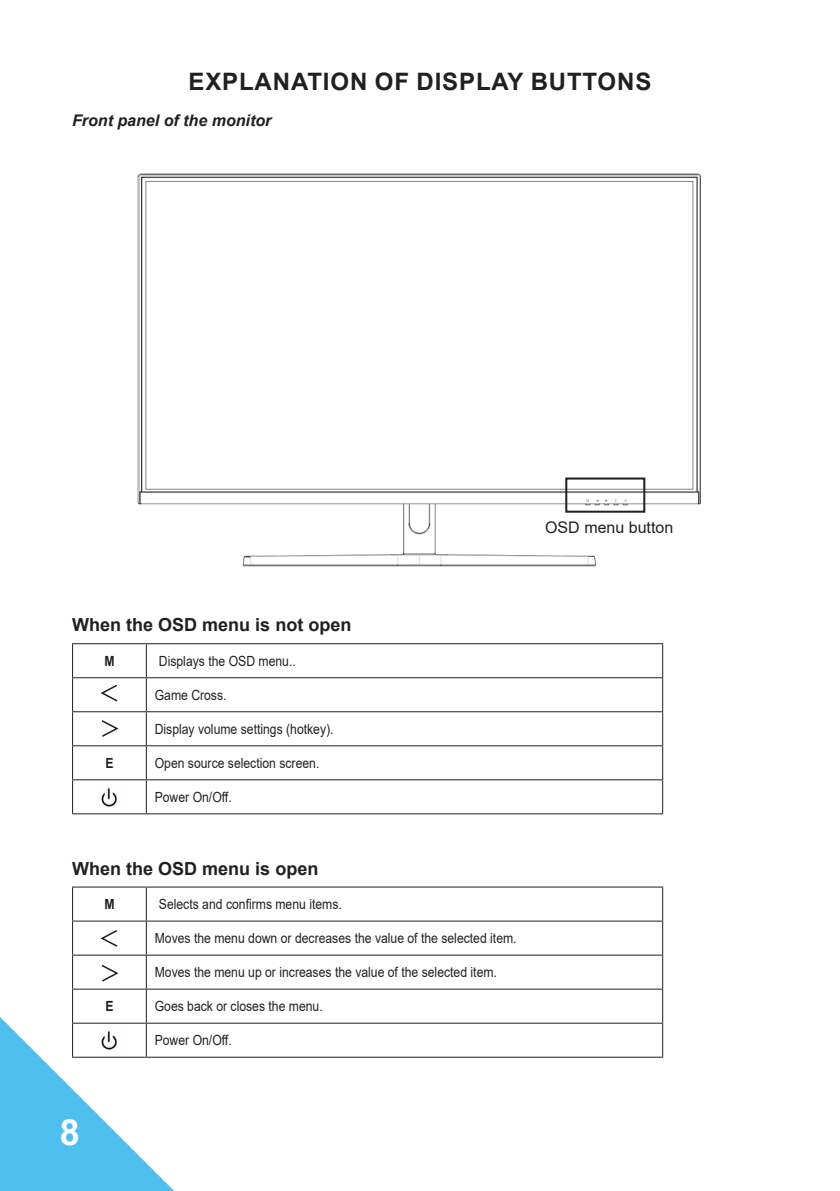
<style>
.page{position:relative;width:840px;height:1191px;background:#fff}
.page>*{position:absolute;margin:0;border:0;box-sizing:border-box;transform-origin:0 0}
.t1{font:700 36px "Arial";color:#fff}
.Titre{font:700 24px "Arial";letter-spacing:.035em;color:#231f20}
.Sous_Titre{font:700 18px "Arial";color:#231f20}
.Body{font:italic 700 16px "Arial";color:#231f20}
.Body-2{font:16px "Arial";color:#231f20}
.Body_tableau{font:14px "Arial";color:#231f20;scale:.87 1}
.Body_tableau-2{font:700 14px "Arial";color:#231f20;scale:.87 1}
</style>
<div class="page">
<svg style="left:0;top:1017px;width:200px;height:174px;fill:#4ebfee"></svg>
<img style="left:137px;top:173px;width:564px;height:394px">
<svg style="left:73px;top:644px;width:588px;height:33px"></svg>
<svg style="left:73px;top:678px;width:588px;height:135px"></svg>
<hr style="left:72px;top:643px;width:74px;height:1px;background:#231f20">
<hr style="left:72px;top:644px;width:1px;height:33px;background:#231f20">
<hr style="left:146px;top:643px;width:516px;height:1px;background:#231f20">
<hr style="left:146px;top:644px;width:1px;height:33px;background:#231f20">
<hr style="left:661px;top:644px;width:1px;height:33px;background:#231f20">
<hr style="left:72px;top:677px;width:74px;height:1px;background:#231f20">
<hr style="left:72px;top:678px;width:1px;height:33px;background:#231f20">
<hr style="left:146px;top:677px;width:516px;height:1px;background:#231f20">
<hr style="left:146px;top:678px;width:1px;height:33px;background:#231f20">
<hr style="left:661px;top:678px;width:1px;height:33px;background:#231f20">
<hr style="left:72px;top:711px;width:74px;height:1px;background:#231f20">
<hr style="left:72px;top:712px;width:1px;height:33px;background:#231f20">
<hr style="left:146px;top:711px;width:516px;height:1px;background:#231f20">
<hr style="left:146px;top:712px;width:1px;height:33px;background:#231f20">
<hr style="left:661px;top:712px;width:1px;height:33px;background:#231f20">
<hr style="left:72px;top:745px;width:74px;height:1px;background:#231f20">
<hr style="left:72px;top:746px;width:1px;height:33px;background:#231f20">
<hr style="left:146px;top:745px;width:516px;height:1px;background:#231f20">
<hr style="left:146px;top:746px;width:1px;height:33px;background:#231f20">
<hr style="left:661px;top:746px;width:1px;height:33px;background:#231f20">
<hr style="left:72px;top:779px;width:74px;height:1px;background:#231f20">
<hr style="left:72px;top:780px;width:1px;height:33px;background:#231f20">
<hr style="left:146px;top:779px;width:516px;height:1px;background:#231f20">
<hr style="left:146px;top:780px;width:1px;height:33px;background:#231f20">
<hr style="left:661px;top:780px;width:1px;height:33px;background:#231f20">
<hr style="left:72px;top:813px;width:74px;height:1px;background:#231f20">
<hr style="left:146px;top:813px;width:516px;height:1px;background:#231f20">
<svg style="left:73px;top:887px;width:588px;height:33px"></svg>
<svg style="left:73px;top:921px;width:588px;height:135px"></svg>
<hr style="left:72px;top:886px;width:74px;height:1px;background:#231f20">
<hr style="left:72px;top:887px;width:1px;height:33px;background:#231f20">
<hr style="left:146px;top:886px;width:516px;height:1px;background:#231f20">
<hr style="left:146px;top:887px;width:1px;height:33px;background:#231f20">
<hr style="left:661px;top:887px;width:1px;height:33px;background:#231f20">
<hr style="left:72px;top:920px;width:74px;height:1px;background:#231f20">
<hr style="left:72px;top:921px;width:1px;height:33px;background:#231f20">
<hr style="left:146px;top:920px;width:516px;height:1px;background:#231f20">
<hr style="left:146px;top:921px;width:1px;height:33px;background:#231f20">
<hr style="left:661px;top:921px;width:1px;height:33px;background:#231f20">
<hr style="left:72px;top:954px;width:74px;height:1px;background:#231f20">
<hr style="left:72px;top:955px;width:1px;height:33px;background:#231f20">
<hr style="left:146px;top:954px;width:516px;height:1px;background:#231f20">
<hr style="left:146px;top:955px;width:1px;height:33px;background:#231f20">
<hr style="left:661px;top:955px;width:1px;height:33px;background:#231f20">
<hr style="left:72px;top:988px;width:74px;height:1px;background:#231f20">
<hr style="left:72px;top:989px;width:1px;height:33px;background:#231f20">
<hr style="left:146px;top:988px;width:516px;height:1px;background:#231f20">
<hr style="left:146px;top:989px;width:1px;height:33px;background:#231f20">
<hr style="left:661px;top:989px;width:1px;height:33px;background:#231f20">
<hr style="left:72px;top:1022px;width:74px;height:1px;background:#231f20">
<hr style="left:72px;top:1023px;width:1px;height:33px;background:#231f20">
<hr style="left:146px;top:1022px;width:516px;height:1px;background:#231f20">
<hr style="left:146px;top:1023px;width:1px;height:33px;background:#231f20">
<hr style="left:661px;top:1023px;width:1px;height:33px;background:#231f20">
<hr style="left:72px;top:1056px;width:74px;height:1px;background:#231f20">
<hr style="left:146px;top:1056px;width:516px;height:1px;background:#231f20">
<div style="left:565px;top:477px;width:80px;height:36px;border:2px solid #231f20"></div>
<img style="left:95px;top:784px;width:28px;height:27px">
<img style="left:95px;top:1027px;width:28px;height:27px">
<svg style="left:99px;top:683px;width:20px;height:20px"></svg>
<svg style="left:99px;top:928px;width:20px;height:20px"></svg>
<svg style="left:100px;top:718px;width:20px;height:20px"></svg>
<svg style="left:100px;top:963px;width:20px;height:20px"></svg>
<p class="Titre" style="left:188px;top:64px;width:464px">EXPLANATION OF DISPLAY BUTTONS</p>
<p class="Body" style="left:72px;top:110px;width:201px">Front panel of the monitor</p>
<p class="Body-2" style="left:545px;top:517px;width:130px">OSD menu button</p>
<p class="Sous_Titre" style="left:72px;top:612px;width:281px">When the OSD menu is not open</p>
<p class="Body_tableau-2" style="left:104px;top:651px;width:13px">M</p>
<p class="Body_tableau" style="left:159px;top:651px;width:159px">Displays the OSD menu..</p>
<p class="Body_tableau" style="left:155px;top:685px;width:84px">Game Cross.</p>
<p class="Body_tableau" style="left:155px;top:719px;width:207px">Display volume settings (hotkey).</p>
<p class="Body_tableau-2" style="left:105px;top:753px;width:11px">E</p>
<p class="Body_tableau" style="left:155px;top:753px;width:191px">Open source selection screen.</p>
<p class="Body_tableau" style="left:155px;top:787px;width:90px">Power On/Off.</p>
<p class="Sous_Titre" style="left:72px;top:855px;width:248px">When the OSD menu is open</p>
<p class="Body_tableau-2" style="left:104px;top:894px;width:13px">M</p>
<p class="Body_tableau" style="left:159px;top:894px;width:212px">Selects and confirms menu items.</p>
<p class="Body_tableau" style="left:155px;top:928px;width:417px">Moves the menu down or decreases the value of the selected item.</p>
<p class="Body_tableau" style="left:155px;top:962px;width:394px">Moves the menu up or increases the value of the selected item.</p>
<p class="Body_tableau-2" style="left:105px;top:996px;width:11px">E</p>
<p class="Body_tableau" style="left:155px;top:996px;width:194px">Goes back or closes the menu.</p>
<p class="Body_tableau" style="left:155px;top:1030px;width:90px">Power On/Off.</p>
<h1 class="t1" style="left:60px;top:1107px;width:22px">8</h1>
</div>
